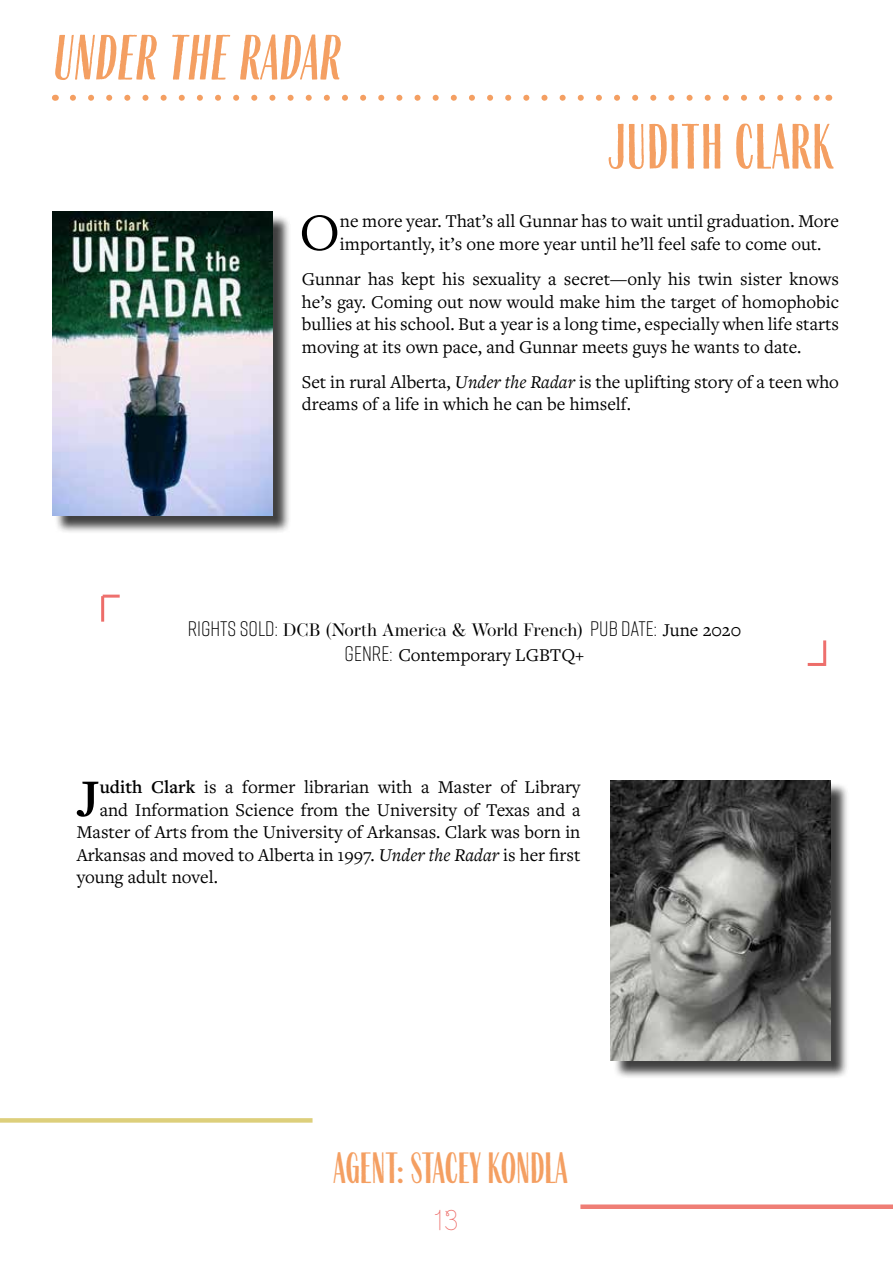
<style>
.page{position:relative;width:893px;height:1263px;background:#fff}
.page>*{position:absolute;margin:0;border:0;box-sizing:border-box;transform-origin:0 0}
.t1{font:54.75px "Freight Text Pro";color:#000}
.t2{font:600 54.75px "Freight Text Pro";color:#000}
.t3{font:52.5px "Farmhand Sans";letter-spacing:.02em;color:#f49f62}
.t4{font:36px "Farmhand Sans";letter-spacing:-.005em;color:#f49f62}
.t5{font:30px "Guapa";color:#ed6d69}
.t6{font:18.75px/22.5px "Freight Text Pro";color:#000}
.t7{font:18px "Operetta 12";color:#000}
.s1{font-style:italic}
.s2{font-family:"Rift";font-weight:300;font-size:21px}
.s3{font-family:"Freight Text Pro";font-size:18.75px}
.s4{font-weight:600}
</style>
<div class="page">
<div style="left:580px;top:1204px;width:313px;height:5px;background:#ef7e76"></div>
<div style="left:0;top:1118px;width:313px;height:5px;background:#ddcf7b"></div>
<svg style="left:73px;top:95px;width:746px;height:6px"></svg>
<div style="left:54px;top:214px;width:237px;height:320px;background:#000;opacity:.75"></div>
<img style="left:52px;top:212px;width:220px;height:304px">
<hr style="left:101px;top:596px;width:3px;height:26px;background:#ed6d69">
<hr style="left:103px;top:595px;width:17px;height:3px;background:#ee706e">
<hr style="left:808px;top:663px;width:17px;height:3px;background:#ed6d69">
<hr style="left:823px;top:640px;width:3px;height:26px;background:#ee706e">
<div style="left:613px;top:782px;width:236px;height:297px;background:#000;opacity:.75"></div>
<img style="left:611px;top:780px;width:220px;height:280px">
<h2 class="t3" style="left:52px;top:26px;width:288px">UNDER THE RADAR</h2>
<h2 class="t3" style="left:608px;top:115px;width:226px">JUDITH CLARK</h2>
<h1 class="t1" style="left:299px;top:196px;width:42px">O</h1>
<p class="t6" style="left:340px;top:210px;width:501px">ne more year. That’s all Gunnar has to wait until graduation. More importantly, it’s one more year until he’ll feel safe to come out.</p>
<p class="t6" style="left:302px;top:267px;width:539px;text-align:justify">Gunnar has kept his sexuality a secret—only his twin sister knows he’s gay. Coming out now would make him the target of homophobic bullies at his school. But a year is a long time, especially when life starts moving at its own pace, and Gunnar meets guys he wants to date.</p>
<p class="t6" style="left:302px;top:370px;width:539px">Set in rural Alberta, <span class="s1">Under the Radar</span> is the uplifting story of a teen who dreams of a life in which he can be himself.</p>
<p class="t7" style="left:188px;top:619px;width:555px"><span class="s2">RIGHTS SOLD:</span> DCB (North America &amp; World French) <span class="s2">PUB DATE:</span> <span class="s3">June 2020</span></p>
<p class="t6" style="left:345px;top:643px;width:241px"><span class="s2">GENRE:</span> Contemporary LGBTQ+</p>
<h1 class="t2" style="left:77px;top:762px;width:25px">J</h1>
<p class="t6" style="left:100px;top:775px;width:482px"><span class="s4">udith Clark</span> is a former librarian with a Master of Library</p>
<p class="t6" style="left:100px;top:798px;width:482px">and Information Science from the University of Texas and a</p>
<p class="t6" style="left:77px;top:820px;width:505px">Master of Arts from the University of Arkansas. Clark was born in</p>
<p class="t6" style="left:77px;top:843px;width:505px">Arkansas and moved to Alberta in 1997. <span class="s1">Under the Radar</span> is her first</p>
<p class="t6" style="left:77px;top:865px;width:143px">young adult novel.</p>
<h3 class="t4" style="left:334px;top:1146px;width:235px">AGENT: STACEY KONDLA</h3>
<h3 class="t5" style="left:434px;top:1202px;width:26px">13</h3>
</div>
